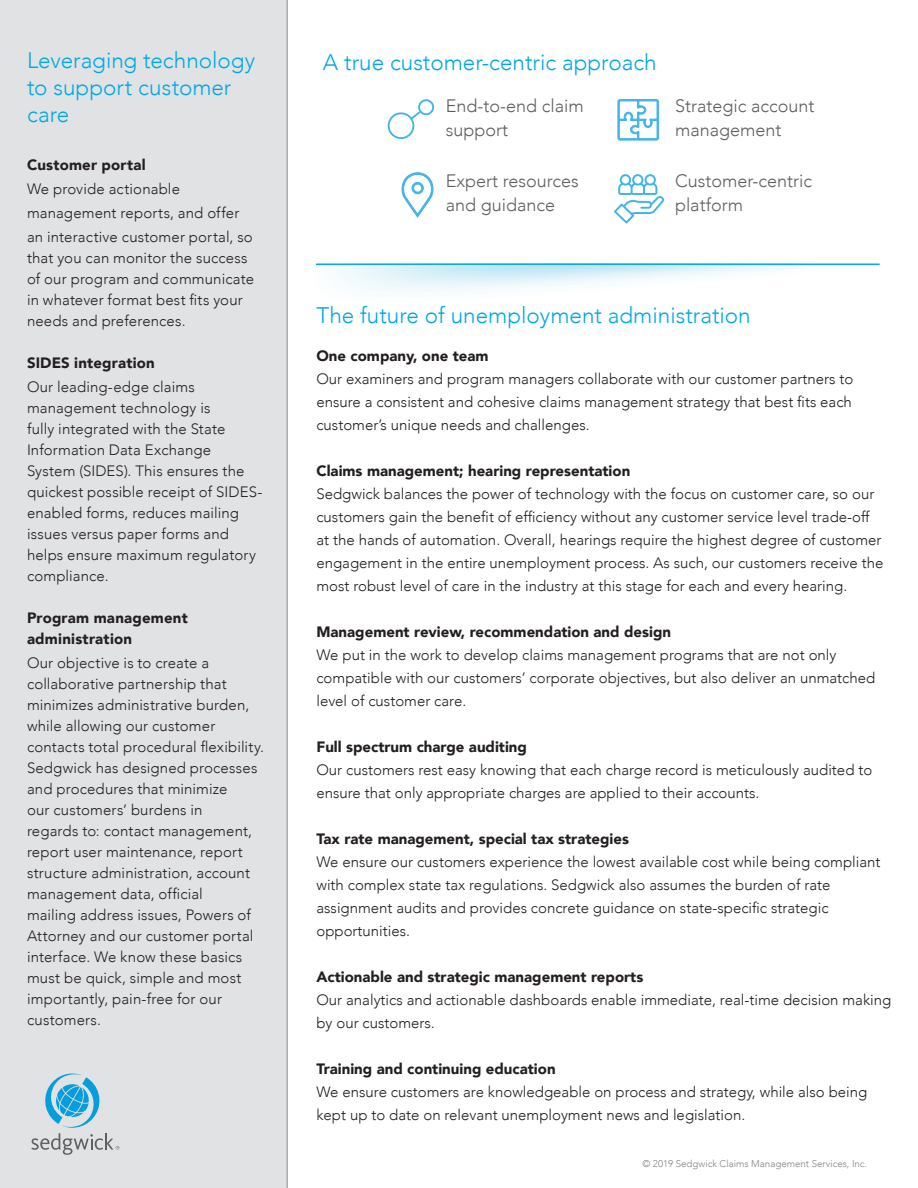
<style>
.page{position:relative;width:918px;height:1188px;background:#fff}
.page>*{position:absolute;margin:0;border:0;box-sizing:border-box;transform-origin:0 0}
.t1{font:300 22.5px/27px "Avenir";color:#00a8e4}
.t2{font:300 18px/24px "Avenir";color:#5f5f62}
.t3{font:300 15px/21px "Avenir";color:#231f20}
.t4{font:900 15px/21px "Avenir";color:#231f20}
.t5{font:300 9.75px "Avenir";color:#808285}
</style>
<div class="page">
<div style="left:0;top:0;width:286px;height:1188px;background:#e1e2e4"></div>
<svg style="left:31px;top:1073px;width:88px;height:82px"></svg>
<hr style="left:286px;top:0;width:2px;height:1188px;background:#abacb0">
<hr style="left:316px;top:264px;width:564px;height:1px;background:#00a8e4">
<svg style="left:401px;top:172px;width:33px;height:46px"></svg>
<svg style="left:387px;top:99px;width:47px;height:40px"></svg>
<svg style="left:614px;top:174px;width:50px;height:50px"></svg>
<svg style="left:618px;top:99px;width:41px;height:41px"></svg>
<p class="t1" style="left:27px;top:47px;width:230px">Leveraging technology to support customer care</p>
<p class="t4" style="left:27px;top:154px;width:120px">Customer portal</p>
<p class="t3" style="left:27px;top:177px;width:227px;line-height:24px">We provide actionable management reports, and offer an interactive customer portal, so</p>
<p class="t3" style="left:27px;top:248px;width:229px">that you can monitor the success of our program and communicate in whatever format best fits your needs and preferences.</p>
<p class="t4" style="left:27px;top:352px;width:129px">SIDES integration</p>
<p class="t3" style="left:27px;top:377px;width:237px">Our leading-edge claims management technology is<br>fully integrated with the State<br>Information Data Exchange<br>System (SIDES). This ensures the quickest possible receipt of SIDES&shy;enabled forms, reduces mailing issues versus paper forms and helps ensure maximum regulatory compliance.</p>
<p class="t4" style="left:27px;top:607px;width:162px">Program management administration</p>
<p class="t3" style="left:27px;top:653px;width:239px">Our objective is to create a collaborative partnership that minimizes administrative burden, while allowing our customer contacts total procedural flexibility.<br>Sedgwick has designed processes and procedures that minimize<br>our customers’ burdens in<br>regards to: contact management, report user maintenance, report structure administration, account management data, official<br>mailing address issues, Powers of<br>Attorney and our customer portal interface. We know these basics must be quick, simple and most importantly, pain-free for our customers.</p>
<p class="t1" style="left:323px;top:49px;width:335px">A true customer-centric approach</p>
<p class="t2" style="left:446px;top:94px;width:140px">End-to-end claim support</p>
<p class="t2" style="left:446px;top:169px;width:135px">Expert resources and guidance</p>
<p class="t2" style="left:675px;top:94px;width:141px">Strategic account management</p>
<p class="t2" style="left:675px;top:169px;width:139px">Customer-centric platform</p>
<p class="t1" style="left:316px;top:302px;width:436px">The future of unemployment administration</p>
<p class="t4" style="left:316px;top:345px;width:174px">One company, one team</p>
<p class="t3" style="left:316px;top:367px;width:538px;line-height:23.1px;text-align:justify">Our examiners and program managers collaborate with our customer partners to ensure a consistent and cohesive claims management strategy that best fits each customer’s unique needs and challenges.</p>
<p class="t4" style="left:316px;top:460px;width:315px">Claims management; hearing representation</p>
<p class="t3" style="left:316px;top:482px;width:569px;line-height:23.1px">Sedgwick balances the power of technology with the focus on customer care, so our customers gain the benefit of efficiency without any customer service level trade-off at the hands of automation. Overall, hearings require the highest degree of customer engagement in the entire unemployment process. As such, our customers receive the most robust level of care in the industry at this stage for each and every hearing.</p>
<p class="t4" style="left:316px;top:621px;width:356px">Management review, recommendation and design</p>
<p class="t3" style="left:316px;top:643px;width:560px;line-height:23.1px">We put in the work to develop claims management programs that are not only compatible with our customers’ corporate objectives, but also deliver an unmatched level of customer care.</p>
<p class="t4" style="left:316px;top:736px;width:212px">Full spectrum charge auditing</p>
<p class="t3" style="left:316px;top:759px;width:557px;line-height:22.5px">Our customers rest easy knowing that each charge record is meticulously audited to ensure that only appropriate charges are applied to their accounts.</p>
<p class="t4" style="left:316px;top:828px;width:314px">Tax rate management, special tax strategies</p>
<p class="t3" style="left:316px;top:850px;width:566px;line-height:23.1px">We ensure our customers experience the lowest available cost while being compliant with complex state tax regulations. Sedgwick also assumes the burden of rate assignment audits and provides concrete guidance on state-specific strategic opportunities.</p>
<p class="t4" style="left:316px;top:966px;width:328px">Actionable and strategic management reports</p>
<p class="t3" style="left:316px;top:989px;width:576px;line-height:22.5px">Our analytics and actionable dashboards enable immediate, real-time decision making by our customers.</p>
<p class="t4" style="left:316px;top:1057px;width:241px">Training and continuing education</p>
<p class="t3" style="left:316px;top:1080px;width:552px;line-height:23.1px">We ensure customers are knowledgeable on process and strategy, while also being kept up to date on relevant unemployment news and legislation.</p>
<p class="t5" style="left:643px;top:1158px;width:226px">© 2019 Sedgwick Claims Management Services, Inc.</p>
</div>
